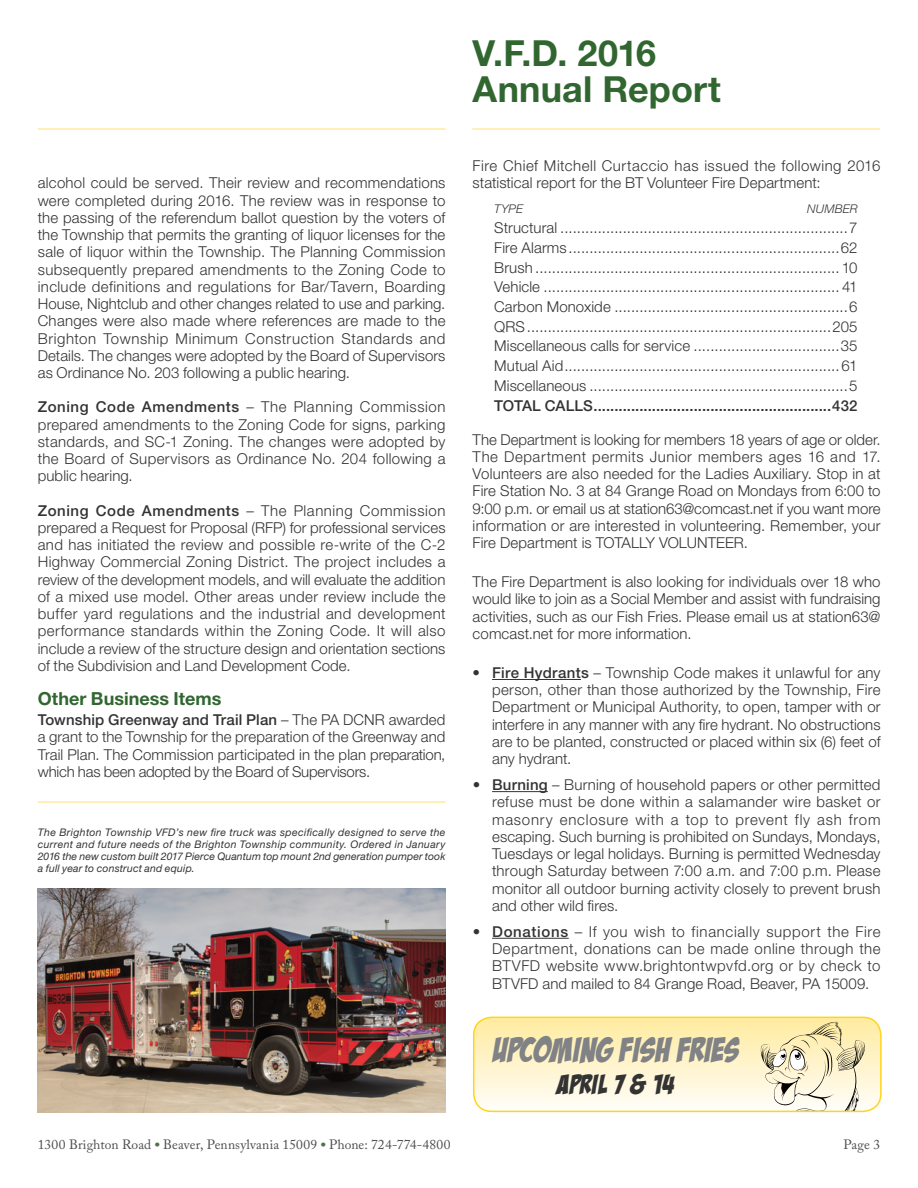
<style>
.page{position:relative;width:918px;height:1188px;background:#fff}
.page>*{position:absolute;margin:0;border:0;box-sizing:border-box;transform-origin:0 0}
.t1{font:700 36px/36px "Helvetica Neue";letter-spacing:.005em;color:#316631}
.t2{font:34.2px "Bada Boom BB";letter-spacing:.01em;color:#808285}
.t3{font:27px "Bada Boom BB";letter-spacing:.03em;color:#333334}
.t4{font:700 18px "Helvetica Neue";letter-spacing:.005em;color:#316631}
.t5{font:300 15px/17.2px "Helvetica Neue";letter-spacing:.005em;color:#333334;text-align:justify}
.t6{font:500 15px "Helvetica Neue";color:#333334}
.t7{font:13.5px "Adobe Caslon Pro";letter-spacing:.01em;color:#4d4d4f}
.t8{font:italic 300 12px "Helvetica Neue";letter-spacing:.01em;color:#333334}
.t9{font:italic 10.5px/12px "Helvetica Neue";letter-spacing:.01em;color:#333334;text-align:justify}
.s1{font-weight:500}
.s2{font-weight:700;font-size:15px;color:#4e7543}
</style>
<div class="page">
<hr style="left:492px;top:679px;width:89px;height:1px;background:#333334">
<hr style="left:492px;top:791px;width:56px;height:1px;background:#333334">
<hr style="left:492px;top:938px;width:77px;height:1px;background:#333334">
<hr style="left:472px;top:128px;width:408px;height:2px;background:#ffec9f">
<hr style="left:38px;top:801px;width:408px;height:2px;background:#ffec9f">
<svg style="left:474px;top:1017px;width:407px;height:94px;background:#f8eec7"></svg>
<div style="left:473px;top:1017px;width:409px;height:95px;border:2px solid #ffd41c;border-radius:18px"></div>
<hr style="left:38px;top:128px;width:407px;height:2px;background:#ffec9f">
<img style="left:38px;top:889px;width:408px;height:223px">
<p class="t5" style="left:38px;top:174px;width:409px">alcohol could be served. Their review and recommendations were completed during 2016. The review was in response to the passing of the referendum ballot question by the voters of the Township that permits the granting of liquor licenses for the sale of liquor within the Township. The Planning Commission subsequently prepared amendments to the Zoning Code to include definitions and regulations for Bar/Tavern, Boarding House, Nightclub and other changes related to use and parking.<br>Changes were also made where references are made to the Brighton Township Minimum Construction Standards and Details. The changes were adopted by the Board of Supervisors as Ordinance No. 203 following a public hearing.</p>
<p class="t5" style="left:38px;top:398px;width:409px"><span class="s1">Zoning Code Amendments</span> – The Planning Commission prepared amendments to the Zoning Code for signs, parking standards, and SC-1 Zoning. The changes were adopted by the Board of Supervisors as Ordinance No. 204 following a public hearing.</p>
<p class="t5" style="left:38px;top:501px;width:409px"><span class="s1">Zoning Code Amendments</span> – The Planning Commission prepared a Request for Proposal (RFP) for professional services and has initiated the review and possible re-write of the C-2<br>Highway Commercial Zoning District. The project includes a review of the development models, and will evaluate the addition of a mixed use model. Other areas under review include the buffer yard regulations and the industrial and development performance standards within the Zoning Code. It will also include a review of the structure design and orientation sections of the Subdivision and Land Development Code.</p>
<p class="t4" style="left:38px;top:687px;width:185px">Other Business Items</p>
<p class="t5" style="left:38px;top:711px;width:409px"><span class="s1">Township Greenway and Trail Plan</span> – The PA DCNR awarded a grant to the Township for the preparation of the Greenway and Trail Plan. The Commission participated in the plan preparation, which has been adopted by the Board of Supervisors.</p>
<p class="t9" style="left:38px;top:826px;width:409px">The Brighton Township VFD’s new fire truck was specifically designed to serve the current and future needs of the Brighton Township community. Ordered in January 2016 the new custom built 2017 Pierce Quantum top mount 2nd generation pumper took a full year to construct and equip.</p>
<h1 class="t1" style="left:473px;top:34px;width:250px">V.F.D. 2016<br>Annual Report</h1>
<p class="t5" style="left:473px;top:156px;width:409px">Fire Chief Mitchell Curtaccio has issued the following 2016 statistical report for the BT Volunteer Fire Department:</p>
<p class="t8" style="left:494px;top:202px;width:30px">TYPE</p>
<p class="t8" style="left:807px;top:202px;width:52px">NUMBER</p>
<p class="t5" style="left:494px;top:217px;width:365px;line-height:19.8px">Structural .....................................................................7<br>Fire Alarms.................................................................62<br>Brush .........................................................................10<br>Vehicle ....................................................................... 41<br>Carbon Monoxide ........................................................6<br>QRS.........................................................................205<br>Miscellaneous calls for service ...................................35<br>Mutual Aid..................................................................61<br>Miscellaneous ..............................................................5</p>
<p class="t6" style="left:494px;top:396px;width:365px">TOTAL CALLS.........................................................432</p>
<p class="t5" style="left:473px;top:430px;width:410px">The Department is looking for members 18 years of age or older.<br>The Department permits Junior members ages 16 and 17.<br>Volunteers are also needed for the Ladies Auxiliary. Stop in at Fire Station No. 3 at 84 Grange Road on Mondays from 6:00 to 9:00 p.m. or email us at station63@comcast.net if you want more information or are interested in volunteering. Remember, your Fire Department is TOTALLY VOLUNTEER.</p>
<p class="t5" style="left:473px;top:573px;width:409px">The Fire Department is also looking for individuals over 18 who would like to join as a Social Member and assist with fundraising activities, such as our Fish Fries. Please email us at station63@ comcast.net for more information.</p>
<p class="t5" style="left:492px;top:664px;width:390px;text-indent:-19px"><span class="s1">• Fire Hydrants</span> – Township Code makes it unlawful for any person, other than those authorized by the Township, Fire Department or Municipal Authority, to open, tamper with or interfere in any manner with any fire hydrant. No obstructions are to be planted, constructed or placed within six (6) feet of any hydrant.</p>
<p class="t5" style="left:492px;top:776px;width:390px;text-indent:-19px"><span class="s1">• Burning</span> – Burning of household papers or other permitted refuse must be done within a salamander wire basket or masonry enclosure with a top to prevent fly ash from escaping. Such burning is prohibited on Sundays, Mondays, Tuesdays or legal holidays. Burning is permitted Wednesday through Saturday between 7:00 a.m. and 7:00 p.m. Please monitor all outdoor burning activity closely to prevent brush and other wild fires.</p>
<p class="t5" style="left:492px;top:922px;width:390px;text-indent:-19px"><span class="s1">• Donations</span> – If you wish to financially support the Fire Department, donations can be made online through the BTVFD website www.brightontwpvfd.org or by check to BTVFD and mailed to 84 Grange Road, Beaver, PA 15009.</p>
<h2 class="t2" style="left:493px;top:1032px;width:248px">UPCOMING FISH FRIES</h2>
<h3 class="t3" style="left:558px;top:1070px;width:118px">APRIL 7 &amp; 14</h3>
<p class="t7" style="left:38px;top:1137px;width:414px">1300 Brighton Road <span class="s2">•</span> Beaver, Pennsylvania 15009 <span class="s2">•</span> Phone: 724-774-4800</p>
<p class="t7" style="left:844px;top:1137px;width:38px">Page 3</p>
</div>
